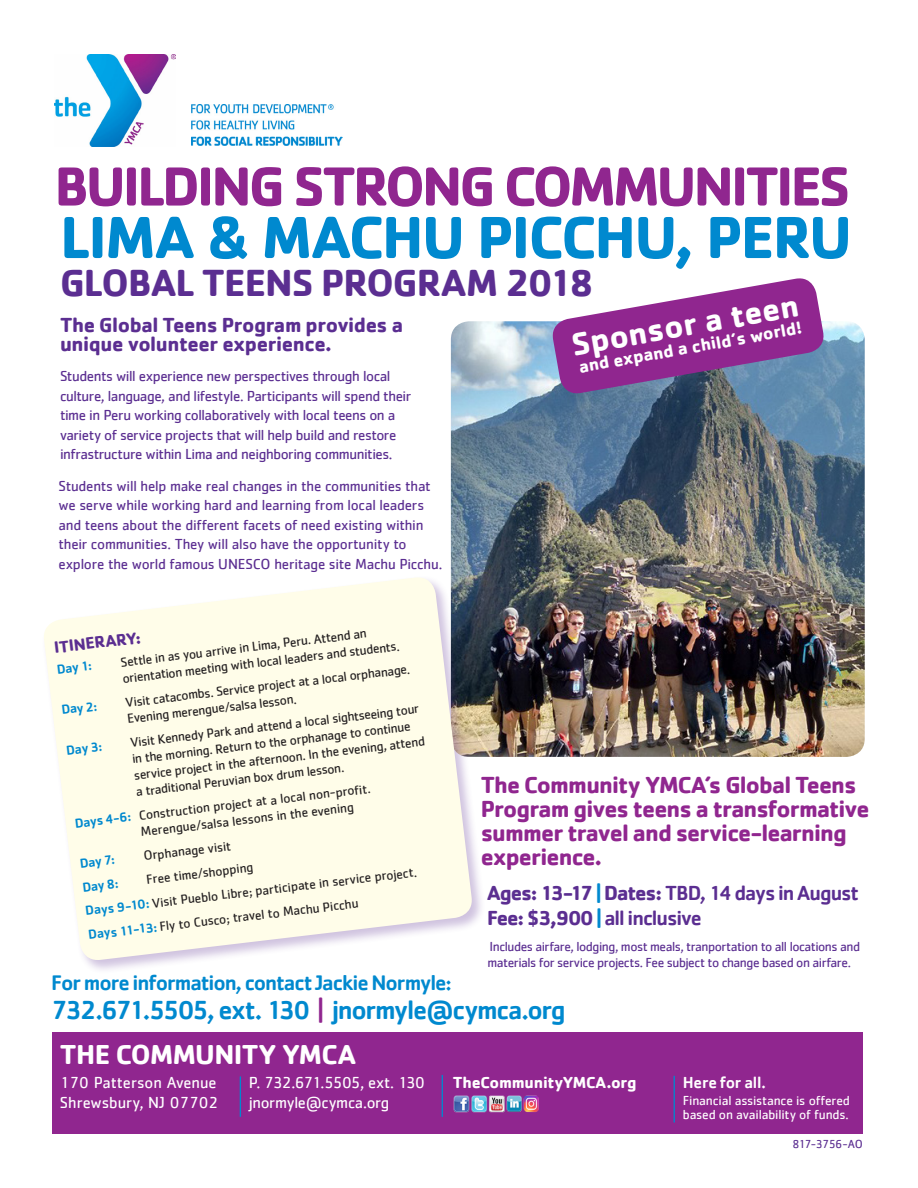
<style>
.page{position:relative;width:918px;height:1188px;background:#fff}
.page>*{position:absolute;margin:0;border:0;box-sizing:border-box;transform-origin:0 0}
.t1{font:700 61.5px "Cachet";letter-spacing:-.03em;color:#0089cf}
.t2{font:700 57px "Cachet";letter-spacing:-.055em;color:#90268f}
.t3{font:700 39px "Cachet";letter-spacing:-.025em;color:#5b2e91}
.t4{font:700 33px "Cachet";color:#fff}
.t5{font:700 28.2px "Cachet";letter-spacing:-.02em;color:#fff}
.t6{font:500 27px "Cachet";letter-spacing:-.055em;color:#0089cf}
.t7{font:700 24px/24px "Cachet";letter-spacing:-.035em;color:#90268f}
.t8{font:500 21.75px "Cachet";letter-spacing:-.05em;color:#0089cf}
.t9{font:500 21px "Cachet";letter-spacing:-.05em;color:#5b2e91}
.t10{font:700 21px/19.5px "Cachet";letter-spacing:-.02em;color:#5b2e91}
.t11{font:700 18px "Cachet";color:#fff}
.t12{font:700 16.95px "Cachet";color:#5b2e91}
.t13{font:16.5px "Cachet";letter-spacing:-.01em;color:#fff}
.t14{font:16.5px "Cachet";letter-spacing:-.045em;color:#fff}
.t15{font:700 16.5px "Cachet";letter-spacing:-.015em;color:#fff}
.t16{font:500 16.5px "Cachet";letter-spacing:-.015em;color:#fff}
.t17{font:15px/19.5px "Cachet";letter-spacing:-.025em;color:#5b2e91}
.t18{font:13.5px/16.5px "Cachet";color:#231f20}
.t19{font:13.5px/16.5px "Cachet";letter-spacing:-.035em;color:#5b2e91}
.t20{font:13.5px "Cachet";letter-spacing:-.015em;color:#fff}
.t21{font:500 13.5px "Cachet";color:#0089cf}
.t22{font:12px "Cachet";letter-spacing:-.055em;color:#5b2e91}
.s1{font-weight:500;color:#0089cf}
.s2{font-weight:700}
.s3{font-weight:700;color:#0089cf}
.s4{color:#90268f}
</style>
<div class="page">
<img style="left:191px;top:104px;width:151px;height:41px">
<img style="left:54px;top:54px;width:121px;height:93px">
<div style="left:53px;top:1032px;width:810px;height:102px;background:#90268f"></div>
<hr style="left:240px;top:1076px;width:1px;height:41px;background:#0089cf">
<hr style="left:442px;top:1075px;width:1px;height:42px;background:#0089cf">
<hr style="left:674px;top:1076px;width:1px;height:47px;background:#0089cf">
<img style="left:454px;top:1095px;width:85px;height:17px">
<img style="left:451px;top:321px;width:414px;height:436px">
<svg style="left:550px;top:278px;width:276px;height:118px"></svg>
<div style="left:42px;top:575px;width:444px;height:399px;background:#5b2e91;opacity:.29"></div>
<svg style="left:42px;top:575px;width:432px;height:387px;background:#f9f7e8"></svg>
<p class="t2" style="left:54px;top:149px;width:798px">BUILDING STRONG COMMUNITIES</p>
<p class="t1" style="left:60px;top:198px;width:793px">LIMA &amp; MACHU PICCHU, PERU</p>
<p class="t3" style="left:60px;top:257px;width:536px">GLOBAL TEENS PROGRAM 2018</p>
<p class="t10" style="left:60px;top:314px;width:345px">The Global Teens Program provides a unique volunteer experience.</p>
<p class="t17" style="left:60px;top:366px;width:353px">Students will experience new perspectives through local culture, language, and lifestyle. Participants will spend their time in Peru working collaboratively with local teens on a variety of service projects that will help build and restore infrastructure within Lima and neighboring communities.</p>
<p class="t17" style="left:58px;top:476px;width:385px">Students will help make real changes in the communities that we serve while working hard and learning from local leaders and teens about the different facets of need existing within their communities. They will also have the opportunity to explore the world famous UNESCO heritage site Machu Picchu.</p>
<p class="t4" style="left:568px;top:324px;width:231px;rotate:-10deg">Sponsor a teen</p>
<p class="t11" style="left:577px;top:355px;width:228px;rotate:-10deg">and expand a child’s world!</p>
<p class="t18" style="left:120px;top:654px;width:280px;rotate:-7deg">Settle in as you arrive in Lima, Peru. Attend an orientation meeting with local leaders and students.</p>
<p class="t12" style="left:53px;top:637px;width:89px;rotate:-7deg">ITINERARY:</p>
<p class="t21" style="left:56px;top:662px;width:37px;rotate:-7deg">Day 1:</p>
<p class="t18" style="left:124px;top:695px;width:288px;rotate:-7deg">Visit catacombs. Service project at a local orphanage.<br>Evening merengue/salsa lesson.</p>
<p class="t21" style="left:61px;top:702px;width:37px;rotate:-7deg">Day 2:</p>
<p class="t18" style="left:129px;top:735px;width:294px;rotate:-7deg">Visit Kennedy Park and attend a local sightseeing tour in the morning. Return to the orphanage to continue service project in the afternoon. In the evening, attend a traditional Peruvian box drum lesson.</p>
<p class="t21" style="left:65px;top:742px;width:37px;rotate:-7deg">Day 3:</p>
<p class="t18" style="left:138px;top:808px;width:235px;text-indent:-64px;rotate:-7deg"><span class="s1">Days 4-6:</span> Construction project at a local non-profi t.<br>Merengue/salsa lessons in the evening</p>
<p class="t21" style="left:79px;top:855px;width:37px;rotate:-7deg">Day 7:</p>
<p class="t18" style="left:143px;top:848px;width:89px;rotate:-7deg">Orphanage visit</p>
<p class="t18" style="left:145px;top:871px;width:109px;rotate:-7deg">Free time/shopping</p>
<p class="t18" style="left:85px;top:903px;width:335px;rotate:-7deg"><span class="s1">Days 9-10:</span> Visit Pueblo Libre; participate in service project.</p>
<p class="t21" style="left:82px;top:879px;width:38px;rotate:-7deg">Day 8:</p>
<p class="t18" style="left:87px;top:927px;width:274px;rotate:-7deg"><span class="s1">Days 11-13:</span> Fly to Cusco; travel to Machu Picchu</p>
<p class="t7" style="left:481px;top:772px;width:390px">The Community YMCA’s Global Teens<br>Program gives teens a transformative summer travel and service-learning experience.</p>
<p class="t9" style="left:487px;top:880px;width:374px"><span class="s2">Ages: 13-17</span> <span class="s3">|</span> <span class="s2">Dates:</span> TBD, 14 days in August</p>
<p class="t9" style="left:487px;top:905px;width:216px"><span class="s2">Fee: $3,900</span> <span class="s3">|</span> all inclusive</p>
<p class="t19" style="left:488px;top:938px;width:374px">Includes airfare, lodging, most meals, tranportation to all locations and materials for service projects. Fee subject to change based on airfare.</p>
<p class="t8" style="left:51px;top:969px;width:402px">For more information, contact Jackie Normyle:</p>
<p class="t6" style="left:51px;top:994px;width:516px">732.671.5505, ext. 130 <span class="s4">|</span> jnormyle@cymca.org</p>
<p class="t5" style="left:60px;top:1037px;width:298px">THE COMMUNITY YMCA</p>
<p class="t13" style="left:60px;top:1073px;width:158px">170 Patterson Avenue</p>
<p class="t14" style="left:249px;top:1073px;width:178px">P. 732.671.5505, ext. 130</p>
<p class="t15" style="left:453px;top:1072px;width:185px">TheCommunityYMCA.org</p>
<p class="t13" style="left:60px;top:1093px;width:160px">Shrewsbury, NJ 07702</p>
<p class="t13" style="left:249px;top:1093px;width:142px">jnormyle@cymca.org</p>
<p class="t16" style="left:683px;top:1072px;width:85px">Here for all.</p>
<p class="t20" style="left:683px;top:1092px;width:169px">Financial assistance is offered</p>
<p class="t20" style="left:683px;top:1107px;width:167px">based on availability of funds.</p>
<p class="t22" style="left:792px;top:1137px;width:72px">817-3756-AO</p>
</div>
